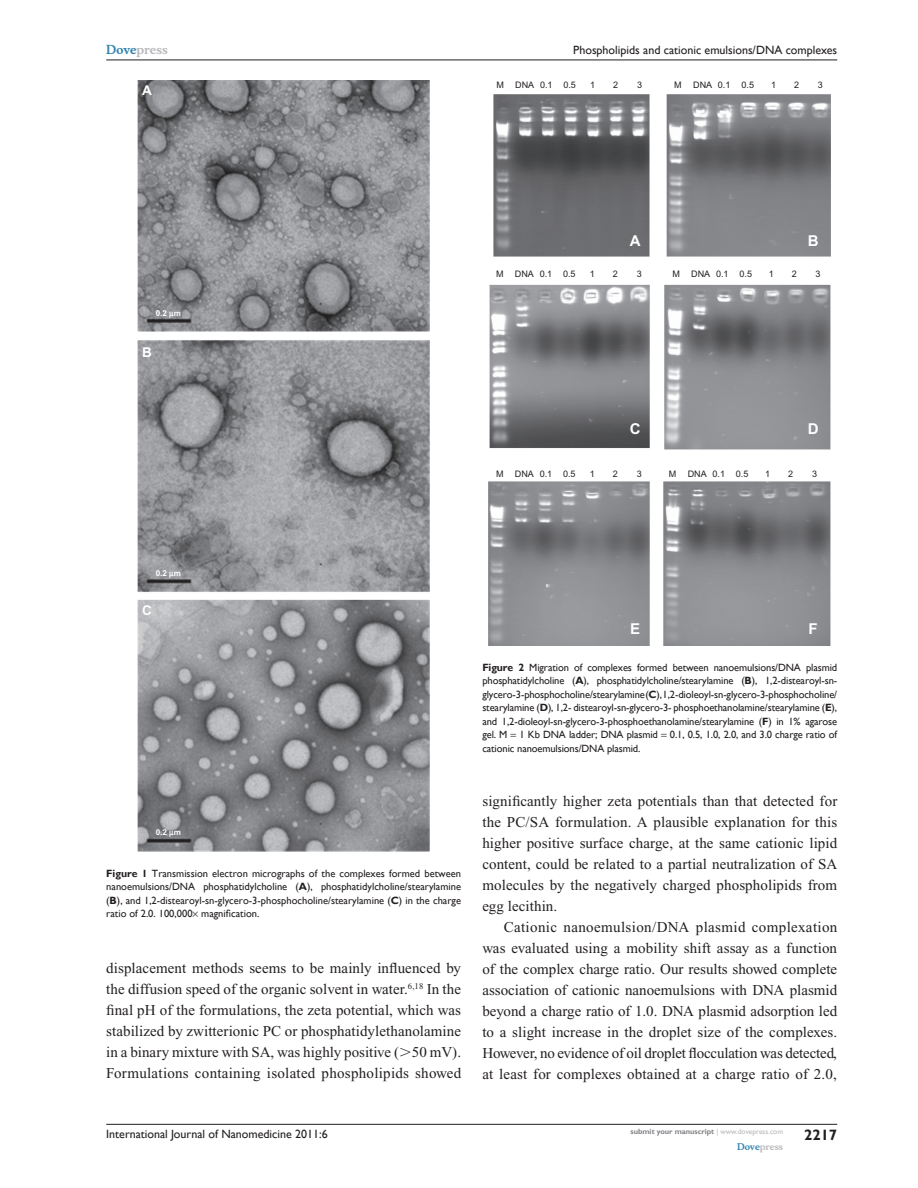
<style>
.page{position:relative;width:918px;height:1188px;background:#fff}
.page>*{position:absolute;margin:0;border:0;box-sizing:border-box;transform-origin:0 0}
.t1{font:15px/21px "Times New Roman";letter-spacing:.01em;color:#231f20;text-align:justify}
.t2{font:700 15px "Arial";color:#fff}
.t3{font:700 15px "Gill Sans";color:#231f20}
.t4{font:700 13.5px "Arial";color:#fff}
.t5{font:12px "Gill Sans";color:#231f20}
.t6{font:700 12px "Musee";color:#b8b9bc}
.t7{font:10.5px/13.5px "Gill Sans";letter-spacing:-.005em;color:#231f20;text-align:justify}
.t8{font:9px "Arial";color:#231f20}
.t9{font:700 9px "Musee";color:#b8b9bc}
.t10{font:700 8.1px "Arial";color:#fff}
.t11{font:700 7.5px "Gill Sans";color:#808285}
.s1{color:#3485ae}
.s2{font-weight:700}
.s3{font-family:"Mathematical Pi One"}
.s4{font-weight:400;color:#b8b9bc}
</style>
<div class="page">
<hr style="left:106px;top:1124px;width:731px;height:1px;background:#231f20">
<hr style="left:106px;top:60px;width:731px;height:1px;background:#231f20">
<img style="left:138px;top:81px;width:291px;height:771px">
<img style="left:489px;top:95px;width:342px;height:550px">
<svg style="left:169px;top:312px;width:5px;height:6px"></svg>
<svg style="left:169px;top:572px;width:5px;height:6px"></svg>
<svg style="left:169px;top:830px;width:5px;height:6px"></svg>
<p class="t6" style="left:106px;top:43px;width:63px"><span class="s1">Dove</span>press</p>
<p class="t4" style="left:142px;top:82px;width:11px">A</p>
<p class="t5" style="left:573px;top:43px;width:265px">Phospholipids and cationic emulsions/DNA complexes</p>
<p class="t8" style="left:496px;top:80px;width:9px">M</p>
<p class="t8" style="left:515px;top:80px;width:62px">DNA 0.1 0.5</p>
<p class="t8" style="left:590px;top:80px;width:7px">1</p>
<p class="t8" style="left:613px;top:80px;width:7px">2</p>
<p class="t8" style="left:637px;top:80px;width:7px">3</p>
<p class="t8" style="left:674px;top:80px;width:9px">M</p>
<p class="t8" style="left:693px;top:80px;width:62px">DNA 0.1 0.5</p>
<p class="t8" style="left:771px;top:80px;width:7px">1</p>
<p class="t8" style="left:794px;top:80px;width:7px">2</p>
<p class="t8" style="left:818px;top:80px;width:7px">3</p>
<p class="t10" style="left:156px;top:308px;width:27px">0.2 m</p>
<p class="t4" style="left:142px;top:344px;width:11px">B</p>
<p class="t2" style="left:630px;top:232px;width:12px">A</p>
<p class="t2" style="left:808px;top:232px;width:12px">B</p>
<p class="t8" style="left:496px;top:268px;width:9px">M</p>
<p class="t8" style="left:515px;top:268px;width:62px">DNA 0.1 0.5</p>
<p class="t8" style="left:590px;top:268px;width:7px">1</p>
<p class="t8" style="left:613px;top:268px;width:7px">2</p>
<p class="t8" style="left:637px;top:268px;width:7px">3</p>
<p class="t8" style="left:672px;top:268px;width:9px">M</p>
<p class="t8" style="left:691px;top:268px;width:62px">DNA 0.1 0.5</p>
<p class="t8" style="left:769px;top:268px;width:7px">1</p>
<p class="t8" style="left:792px;top:268px;width:7px">2</p>
<p class="t8" style="left:816px;top:268px;width:7px">3</p>
<p class="t2" style="left:630px;top:420px;width:12px">C</p>
<p class="t2" style="left:808px;top:420px;width:12px">D</p>
<p class="t8" style="left:496px;top:468px;width:9px">M</p>
<p class="t8" style="left:515px;top:468px;width:62px">DNA 0.1 0.5</p>
<p class="t8" style="left:590px;top:468px;width:7px">1</p>
<p class="t8" style="left:613px;top:468px;width:7px">2</p>
<p class="t8" style="left:637px;top:468px;width:7px">3</p>
<p class="t8" style="left:669px;top:468px;width:9px">M</p>
<p class="t8" style="left:688px;top:468px;width:62px">DNA 0.1 0.5</p>
<p class="t8" style="left:765px;top:468px;width:7px">1</p>
<p class="t8" style="left:788px;top:468px;width:7px">2</p>
<p class="t8" style="left:812px;top:468px;width:7px">3</p>
<p class="t10" style="left:156px;top:568px;width:27px">0.2 m</p>
<p class="t4" style="left:142px;top:602px;width:11px">C</p>
<p class="t10" style="left:156px;top:827px;width:27px">0.2 m</p>
<p class="t7" style="left:106px;top:867px;width:356px"><span class="s2">Figure 1</span> Transmission electron micrographs of the complexes formed between nanoemulsions/DNA phosphatidylcholine (<span class="s2">A</span>), phosphatidylcholine/stearylamine (<span class="s2">B</span>), and 1,2-distearoyl-sn-glycero-3-phosphocholine/stearylamine (<span class="s2">C</span>) in the charge ratio of 2.0. 100,000 magnification.</p>
<p class="t1" style="left:106px;top:958px;width:356px">displacement methods seems to be mainly influenced by the diffusion speed of the organic solvent in water.<sup>6,18</sup> In the final pH of the formulations, the zeta potential, which was stabilized by zwitterionic PC or phosphatidylethanolamine in a binary mixture with SA, was highly positive (<span class="s3">.</span>50 mV).<br>Formulations containing isolated phospholipids showed</p>
<p class="t2" style="left:630px;top:620px;width:12px">E</p>
<p class="t2" style="left:809px;top:620px;width:11px">F</p>
<p class="t7" style="left:482px;top:660px;width:356px"><span class="s2">Figure 2</span> Migration of complexes formed between nanoemulsions/DNA plasmid phosphatidylcholine (<span class="s2">A</span>), phosphatidylcholine/stearylamine (<span class="s2">B</span>), 1,2-distearoyl-sn&shy;glycero-3-phosphocholine/stearylamine (<span class="s2">C</span>), 1,2-dioleoyl-sn-glycero-3-phosphocholine/ stearylamine (<span class="s2">D</span>), 1,2- distearoyl-sn-glycero-3- phosphoethanolamine/stearylamine (<span class="s2">E</span>), and 1,2-dioleoyl-sn-glycero-3-phosphoethanolamine/stearylamine (<span class="s2">F</span>) in 1% agarose gel. M 1 Kb DNA ladder; DNA plasmid 0.1, 0.5, 1.0, 2.0, and 3.0 charge ratio of cationic nanoemulsions/DNA plasmid.</p>
<p class="t1" style="left:482px;top:791px;width:356px">significantly higher zeta potentials than that detected for the PC/SA formulation. A plausible explanation for this higher positive surface charge, at the same cationic lipid content, could be related to a partial neutralization of SA molecules by the negatively charged phospholipids from egg lecithin.</p>
<p class="t1" style="left:482px;top:917px;width:357px;text-indent:21px">Cationic nanoemulsion/DNA plasmid complexation was evaluated using a mobility shift assay as a function of the complex charge ratio. Our results showed complete association of cationic nanoemulsions with DNA plasmid beyond a charge ratio of 1.0. DNA plasmid adsorption led to a slight increase in the droplet size of the complexes.<br>However, no evidence of oil droplet flocculation was detected, at least for complexes obtained at a charge ratio of 2.0,</p>
<p class="t5" style="left:106px;top:1127px;width:223px">International Journal of Nanomedicine 2011:6</p>
<p class="t11" style="left:631px;top:1127px;width:154px">submit your manuscript <span class="s4">| www.dovepress.com</span></p>
<p class="t9" style="left:737px;top:1141px;width:48px"><span class="s1">Dove</span>press</p>
<p class="t3" style="left:804px;top:1126px;width:35px">2217</p>
</div>
